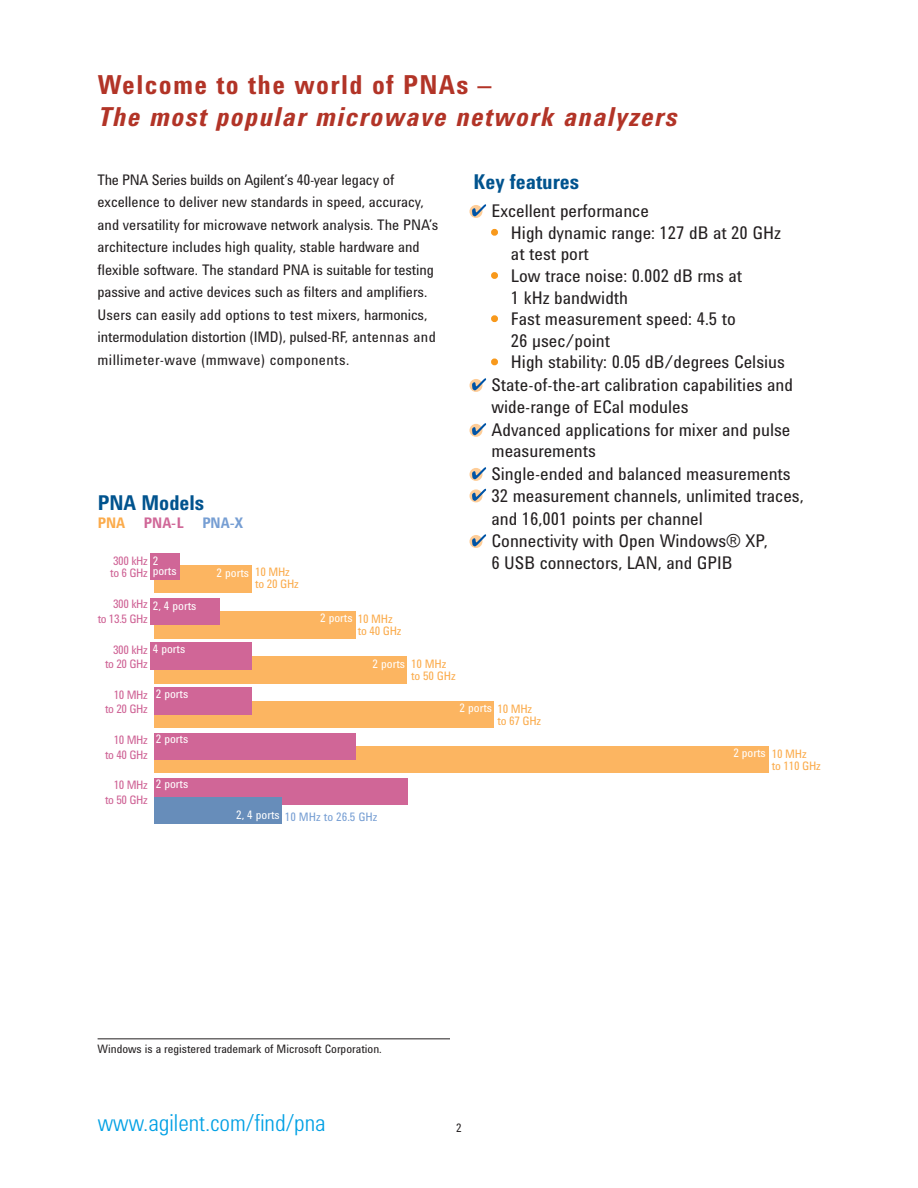
<style>
.page{position:relative;width:918px;height:1188px;background:#fff}
.page>*{position:absolute;margin:0;border:0;box-sizing:border-box;transform-origin:0 0}
.t1{font:italic 700 26.85px "Agilent Condensed CFF";letter-spacing:.05em;color:#b23427}
.t2{font:700 26.85px "Agilent Condensed CFF";letter-spacing:.05em;color:#b23427}
.t3{font:300 24px "Agilent Condensed CFF";color:#00a0e4}
.t4{font:700 21px "Agilent Condensed CFF";color:#00538e}
.t5{font:18px/22.2px "Agilent Condensed CFF";color:#231f20}
.t6{font:15px/22.5px "Agilent Condensed CFF";color:#231f20}
.t7{font:700 15px "Agilent Condensed CFF";color:#d06898}
.t8{font:12px/14.4px "Agilent Condensed CFF";letter-spacing:-.03em;color:#ce6194;text-align:right}
.t9{font:12px/12px "Agilent Condensed CFF";letter-spacing:-.02em;color:#fbab4b}
.t10{font:12px "Agilent Condensed CFF";color:#231f20}
.t11{font:12px "Agilent Condensed CFF";color:#fff}
.t12{font:12px "Agilent Condensed CFF";color:#769ed3}
.s1{color:#f8991c}
.s2{color:#fbab4b}
.s3{color:#769ed3}
.s4{color:#fff}
</style>
<div class="page">
<hr style="left:98px;top:1038px;width:352px;height:1px;background:#231f20">
<div style="left:154px;top:565px;width:98px;height:28px;background:#fcb561"></div>
<div style="left:154px;top:611px;width:202px;height:27px;background:#fcb561"></div>
<div style="left:154px;top:656px;width:253px;height:27px;background:#fcb561"></div>
<div style="left:154px;top:701px;width:340px;height:27px;background:#fcb561"></div>
<div style="left:154px;top:746px;width:615px;height:27px;background:#fcb561"></div>
<div style="left:150px;top:553px;width:30px;height:27px;background:#d06697"></div>
<div style="left:150px;top:598px;width:70px;height:27px;background:#d06697"></div>
<div style="left:150px;top:643px;width:102px;height:27px;background:#d06697"></div>
<div style="left:154px;top:687px;width:98px;height:28px;background:#d06697"></div>
<div style="left:154px;top:733px;width:202px;height:27px;background:#d06697"></div>
<div style="left:154px;top:778px;width:254px;height:27px;background:#d06697"></div>
<div style="left:154px;top:797px;width:127px;height:27px;background:#678dba"></div>
<svg style="left:469px;top:205px;width:13px;height:13px"></svg>
<svg style="left:472px;top:204px;width:14px;height:12px"></svg>
<svg style="left:469px;top:379px;width:13px;height:13px"></svg>
<svg style="left:472px;top:378px;width:14px;height:12px"></svg>
<svg style="left:469px;top:424px;width:13px;height:13px"></svg>
<svg style="left:472px;top:423px;width:14px;height:12px"></svg>
<svg style="left:469px;top:468px;width:13px;height:13px"></svg>
<svg style="left:472px;top:467px;width:14px;height:12px"></svg>
<svg style="left:469px;top:489px;width:13px;height:13px"></svg>
<svg style="left:472px;top:489px;width:14px;height:12px"></svg>
<svg style="left:469px;top:535px;width:13px;height:13px"></svg>
<svg style="left:472px;top:534px;width:14px;height:12px"></svg>
<h1 class="t2" style="left:98px;top:75px;width:395px">Welcome to the world of PNAs –</h1>
<h1 class="t1" style="left:98px;top:107px;width:580px">The most popular microwave network analyzers</h1>
<p class="t6" style="left:98px;top:170px;width:342px">The PNA Series builds on Agilent’s 40-year legacy of excellence to deliver new standards in speed, accuracy, and versatility for microwave network analysis. The PNA’s architecture includes high quality, stable hardware and flexible software. The standard PNA is suitable for testing passive and active devices such as filters and amplifiers.<br>Users can easily add options to test mixers, harmonics, intermodulation distortion (IMD), pulsed-RF, antennas and millimeter-wave (mmwave) components.</p>
<p class="t4" style="left:473px;top:174px;width:107px">Key features</p>
<p class="t5" style="left:491px;top:202px;width:159px">Excellent performance</p>
<p class="t5" style="left:511px;top:224px;width:272px;line-height:21.6px;text-indent:-19px"><span class="s1">•</span> High dynamic range: 127 dB at 20 GHz at test port</p>
<p class="t5" style="left:511px;top:267px;width:233px;line-height:21.6px;text-indent:-19px"><span class="s1">•</span> Low trace noise: 0.002 dB rms at<br>1 kHz bandwidth</p>
<p class="t5" style="left:511px;top:310px;width:226px;line-height:21.6px;text-indent:-19px"><span class="s1">•</span> Fast measurement speed: 4.5 to<br>26 µsec/point</p>
<p class="t5" style="left:491px;top:353px;width:314px"><span class="s1">•</span> High stability: 0.05 dB/degrees Celsius State-of-the-art calibration capabilities and wide-range of ECal modules<br>Advanced applications for mixer and pulse measurements<br>Single-ended and balanced measurements 32 measurement channels, unlimited traces, and 16,001 points per channel<br>Connectivity with Open Windows® XP,<br>6 USB connectors, LAN, and GPIB</p>
<p class="t4" style="left:98px;top:495px;width:108px">PNA Models</p>
<p class="t7" style="left:98px;top:517px;width:147px"><span class="s2">PNA</span> PNA-L <span class="s3">PNA-X</span></p>
<p class="t8" style="left:110px;top:556px;width:50px;line-height:12px;text-align:left">300 kHz <span class="s4">2 </span>to 6 GHz</p>
<p class="t8" style="left:98px;top:598px;width:52px">300 kHz<br>to 13.5 GHz</p>
<p class="t8" style="left:105px;top:643px;width:82px;text-align:left;text-indent:8px">300 kHz <span class="s4">4 ports </span>to 20 GHz</p>
<p class="t8" style="left:105px;top:689px;width:44px">10 MHz to 20 GHz</p>
<p class="t8" style="left:105px;top:734px;width:44px">10 MHz to 40 GHz</p>
<p class="t8" style="left:105px;top:779px;width:44px">10 MHz to 50 GHz</p>
<p class="t9" style="left:255px;top:567px;width:45px">10 MHz to 20 GHz</p>
<p class="t11" style="left:153px;top:567px;width:25px">ports</p>
<p class="t11" style="left:153px;top:602px;width:45px">2, 4 ports</p>
<p class="t11" style="left:217px;top:568px;width:34px">2 ports</p>
<p class="t9" style="left:358px;top:613px;width:45px;line-height:12.8px;text-indent:-38px"><span class="s4">2 ports</span> 10 MHz to 40 GHz</p>
<p class="t11" style="left:373px;top:659px;width:34px">2 ports</p>
<p class="t9" style="left:411px;top:659px;width:46px">10 MHz to 50 GHz</p>
<p class="t11" style="left:156px;top:690px;width:34px">2 ports</p>
<p class="t11" style="left:156px;top:735px;width:34px">2 ports</p>
<p class="t11" style="left:156px;top:780px;width:34px">2 ports</p>
<p class="t9" style="left:497px;top:703px;width:45px;line-height:12.8px;text-indent:-38px"><span class="s4">2 ports</span> 10 MHz to 67 GHz</p>
<p class="t11" style="left:733px;top:748px;width:34px">2 ports</p>
<p class="t9" style="left:772px;top:749px;width:51px">10 MHz<br>to 110 GHz</p>
<p class="t12" style="left:236px;top:812px;width:143px"><span class="s4">2, 4 ports</span> 10 MHz to 26.5 GHz</p>
<p class="t10" style="left:98px;top:1044px;width:286px">Windows is a registered trademark of Microsoft Corporation.</p>
<h2 class="t3" style="left:98px;top:1114px;width:229px">www.agilent.com/find/pna</h2>
<p class="t10" style="left:456px;top:1124px;width:7px">2</p>
</div>
